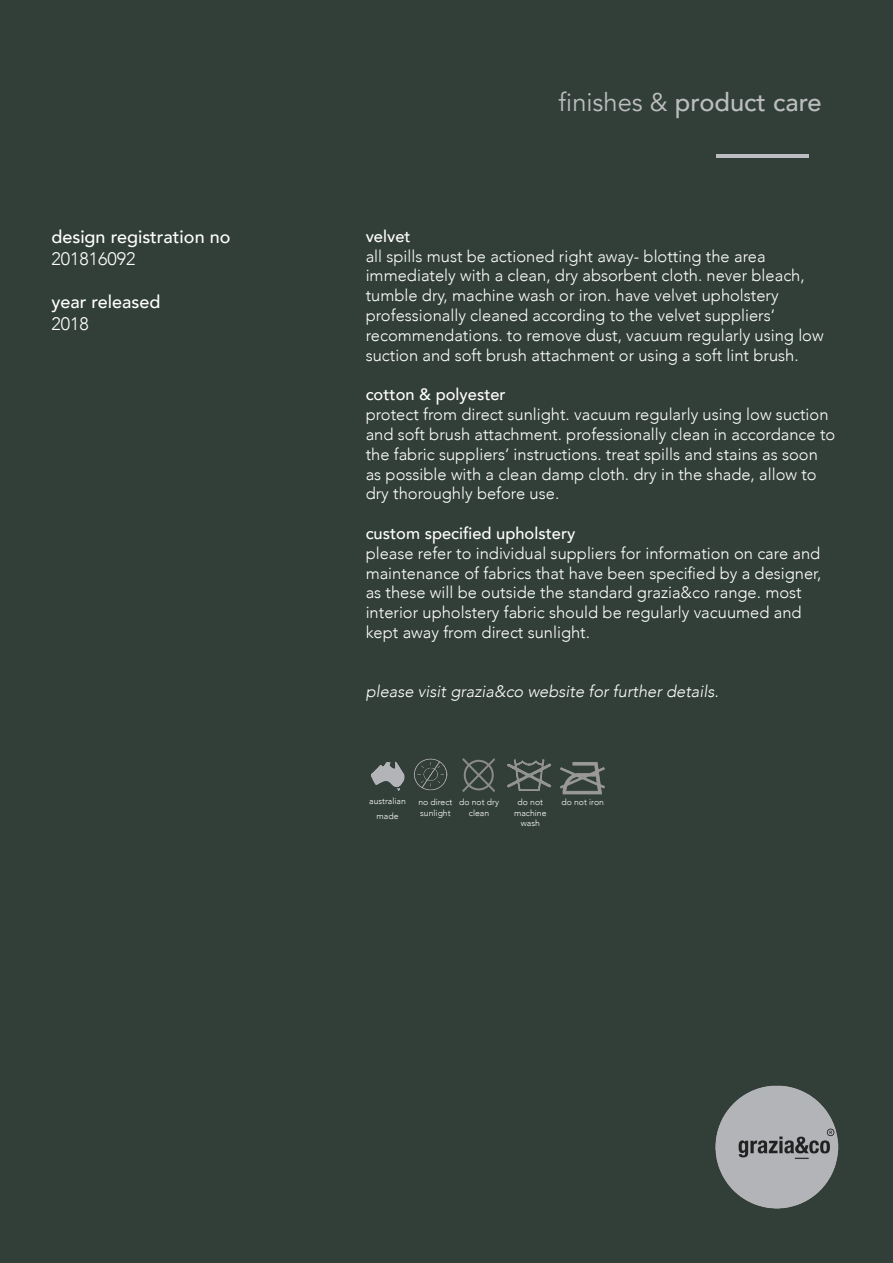
<style>
.page{position:relative;width:893px;height:1263px;background:#323f38}
.page>*{position:absolute;margin:0;border:0;box-sizing:border-box;transform-origin:0 0}
.t1{font:500 25.5px "Avenir";color:#bcbdc0}
.t2{font:500 18px "Avenir";color:#fff}
.t3{font:300 18px "Avenir";color:#fff}
.t4{font:300 16.5px/19.8px "Avenir";color:#fff}
.t5{font:500 16.5px "Avenir";color:#fff}
.t6{font:italic 300 16.5px "Avenir";color:#fff}
.t7{font:300 8.7px/10.4px "Avenir";color:#fff;text-align:center}
.s1{font-weight:400}
</style>
<div class="page">
<hr style="left:716px;top:154px;width:92px;height:3px;background:#bcbdc0">
<img style="left:414px;top:757px;width:33px;height:35px">
<img style="left:369px;top:757px;width:37px;height:38px">
<img style="left:460px;top:759px;width:38px;height:34px">
<img style="left:505px;top:757px;width:47px;height:36px">
<img style="left:560px;top:757px;width:46px;height:46px">
<img style="left:716px;top:1086px;width:123px;height:123px">
<p class="t2" style="left:51px;top:222px;width:181px">design registration no</p>
<p class="t3" style="left:51px;top:248px;width:86px">201816092</p>
<p class="t2" style="left:51px;top:286px;width:111px">year released</p>
<p class="t3" style="left:51px;top:313px;width:39px">2018</p>
<p class="t1" style="left:559px;top:80px;width:265px"><span class="s1">finishes &amp;</span> product care</p>
<p class="t5" style="left:366px;top:222px;width:46px">velvet</p>
<p class="t4" style="left:366px;top:246px;width:460px">all spills must be actioned right away- blotting the area immediately with a clean, dry absorbent cloth. never bleach, tumble dry, machine wash or iron. have velvet upholstery professionally cleaned according to the velvet suppliers’ recommendations. to remove dust, vacuum regularly using low suction and soft brush attachment or using a soft lint brush.</p>
<p class="t5" style="left:366px;top:380px;width:142px">cotton &amp; polyester</p>
<p class="t4" style="left:366px;top:404px;width:471px">protect from direct sunlight. vacuum regularly using low suction and soft brush attachment. professionally clean in accordance to the fabric suppliers’ instructions. treat spills and stains as soon as possible with a clean damp cloth. dry in the shade, allow to dry thoroughly before use.</p>
<p class="t5" style="left:366px;top:519px;width:211px">custom specified upholstery</p>
<p class="t4" style="left:366px;top:543px;width:457px">please refer to individual suppliers for information on care and maintenance of fabrics that have been specified by a designer, as these will be outside the standard grazia&amp;co range. most interior upholstery fabric should be regularly vacuumed and kept away from direct sunlight.</p>
<p class="t6" style="left:366px;top:682px;width:355px">please visit grazia&amp;co website for further details.</p>
<p class="t7" style="left:369px;top:795px;width:38px">australian</p>
<p class="t7" style="left:377px;top:811px;width:23px">made</p>
<p class="t7" style="left:418px;top:797px;width:36px;text-align:left">no direct sunlight</p>
<p class="t7" style="left:459px;top:797px;width:41px">do not dry clean</p>
<p class="t7" style="left:514px;top:797px;width:34px">do not machine wash</p>
<p class="t7" style="left:561px;top:797px;width:44px">do not iron</p>
</div>
